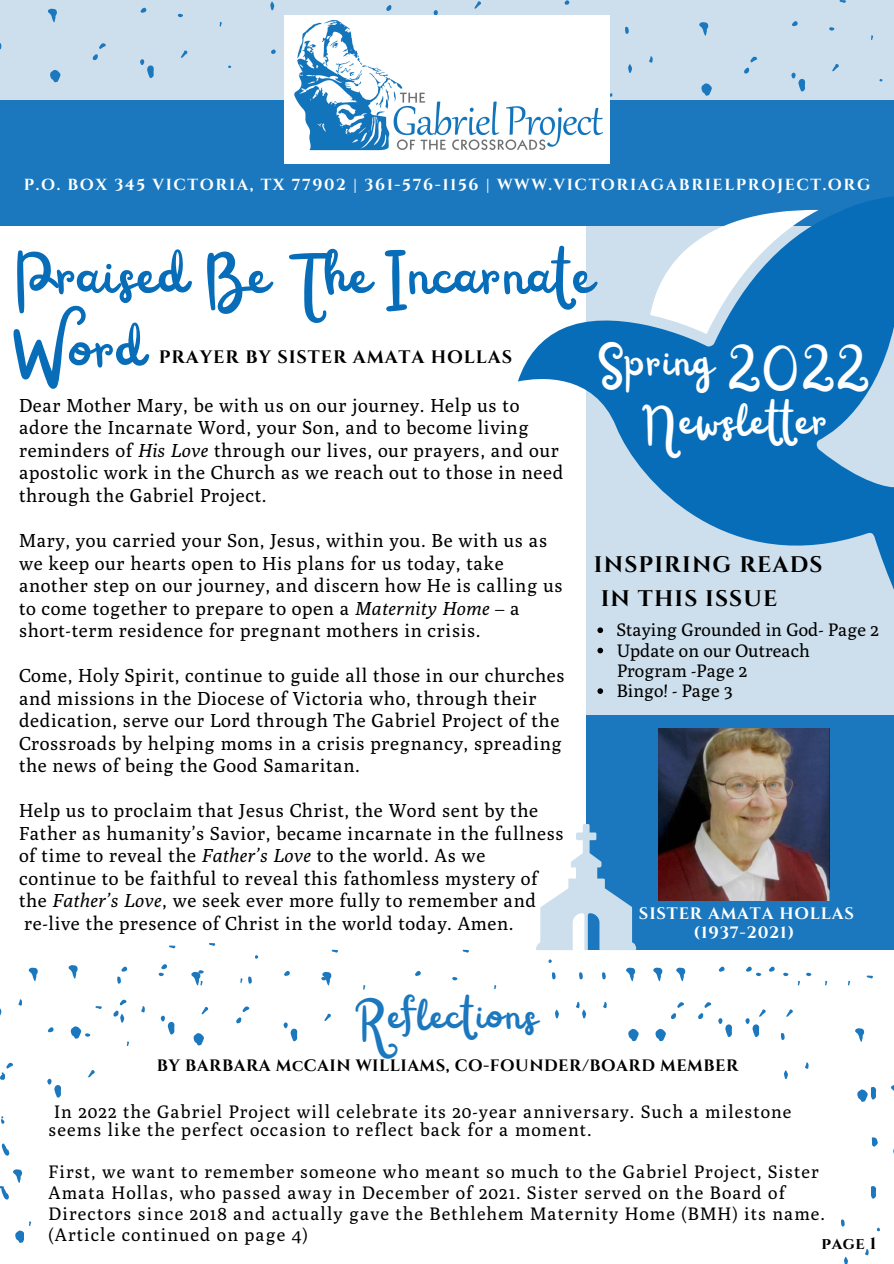
<style>
.page{position:relative;width:894px;height:1264px;background:#fff}
.page>*{position:absolute;margin:0;border:0;box-sizing:border-box;transform-origin:0 0}
.t1{font:67.5px/73.2px "Railey";letter-spacing:.02em;color:#076db8}
.t2{font:49.8px "Railey";letter-spacing:.03em;color:#fff}
.t3{font:48px "Railey";letter-spacing:.03em;color:#1b78be}
.t4{font:700 22.5px/33.8px "Cinzel";letter-spacing:.05em;color:#000}
.t5{font:18.75px/22.5px "Poly";letter-spacing:.03em;color:#000}
.t6{font:18px/21.3px "Poly";letter-spacing:.055em;color:#000}
.t7{font:18px "Poly";color:#000}
.t8{font:700 18px "Cinzel";letter-spacing:.05em;color:#000}
.t9{font:700 16.5px "Cinzel";letter-spacing:.03em;color:#000}
.t10{font:700 16.5px "Cinzel";letter-spacing:.05em;color:#fff}
.t11{font:700 16.05px "Cinzel";letter-spacing:.1em;color:#fff}
.s1{font-style:italic}
</style>
<div class="page">
<div style="left:0;top:0;width:893px;height:1263px;background:#1b78be"></div>
<div style="left:0;top:945px;width:893px;height:318px;background:#fff"></div>
<div style="left:0;top:226px;width:590px;height:723px;background:#fff"></div>
<div style="left:0;top:0;width:893px;height:100px;background:#cddfec"></div>
<div style="left:586px;top:226px;width:307px;height:723px;background:#cddfec"></div>
<div style="left:586px;top:715px;width:307px;height:234px;background:#1b78be"></div>
<svg style="left:415px;top:971px;width:5px;height:5px"></svg>
<svg style="left:452px;top:977px;width:5px;height:3px"></svg>
<svg style="left:462px;top:949px;width:7px;height:3px"></svg>
<svg style="left:28px;top:967px;width:10px;height:14px"></svg>
<svg style="left:2px;top:1143px;width:7px;height:12px"></svg>
<svg style="left:169px;top:945px;width:6px;height:3px"></svg>
<svg style="left:255px;top:955px;width:3px;height:4px"></svg>
<svg style="left:676px;top:967px;width:9px;height:14px"></svg>
<svg style="left:602px;top:972px;width:3px;height:7px"></svg>
<svg style="left:769px;top:966px;width:5px;height:5px"></svg>
<svg style="left:609px;top:93px;width:3px;height:4px"></svg>
<svg style="left:474px;top:1px;width:7px;height:8px"></svg>
<svg style="left:386px;top:5px;width:5px;height:6px"></svg>
<svg style="left:433px;top:10px;width:5px;height:5px"></svg>
<svg style="left:564px;top:0;width:5px;height:5px"></svg>
<svg style="left:50px;top:70px;width:11px;height:12px"></svg>
<svg style="left:48px;top:9px;width:9px;height:13px"></svg>
<svg style="left:181px;top:50px;width:7px;height:8px"></svg>
<svg style="left:93px;top:43px;width:13px;height:17px"></svg>
<svg style="left:140px;top:8px;width:6px;height:5px"></svg>
<svg style="left:140px;top:59px;width:14px;height:19px"></svg>
<svg style="left:271px;top:49px;width:5px;height:5px"></svg>
<svg style="left:178px;top:14px;width:5px;height:4px"></svg>
<svg style="left:270px;top:1px;width:5px;height:9px"></svg>
<svg style="left:701px;top:83px;width:10px;height:13px"></svg>
<svg style="left:699px;top:22px;width:9px;height:14px"></svg>
<svg style="left:628px;top:64px;width:4px;height:9px"></svg>
<svg style="left:832px;top:64px;width:6px;height:7px"></svg>
<svg style="left:744px;top:57px;width:13px;height:17px"></svg>
<svg style="left:625px;top:27px;width:3px;height:7px"></svg>
<svg style="left:792px;top:21px;width:5px;height:5px"></svg>
<svg style="left:649px;top:56px;width:3px;height:7px"></svg>
<svg style="left:791px;top:72px;width:13px;height:20px"></svg>
<svg style="left:829px;top:27px;width:5px;height:4px"></svg>
<svg style="left:839px;top:0;width:6px;height:3px"></svg>
<img style="left:284px;top:15px;width:325px;height:149px">
<svg style="left:518px;top:197px;width:375px;height:437px"></svg>
<svg style="left:650px;top:198px;width:168px;height:136px"></svg>
<img style="left:658px;top:728px;width:170px;height:172px">
<svg style="left:536px;top:824px;width:100px;height:126px"></svg>
<svg style="left:1px;top:1116px;width:4px;height:7px"></svg>
<svg style="left:866px;top:975px;width:6px;height:3px"></svg>
<svg style="left:871px;top:1137px;width:6px;height:9px"></svg>
<svg style="left:871px;top:1186px;width:4px;height:13px"></svg>
<svg style="left:68px;top:965px;width:10px;height:13px"></svg>
<svg style="left:201px;top:1007px;width:7px;height:7px"></svg>
<svg style="left:158px;top:964px;width:9px;height:12px"></svg>
<svg style="left:18px;top:999px;width:4px;height:6px"></svg>
<svg style="left:160px;top:1015px;width:14px;height:19px"></svg>
<svg style="left:209px;top:943px;width:6px;height:2px"></svg>
<svg style="left:240px;top:976px;width:12px;height:7px"></svg>
<svg style="left:88px;top:1070px;width:7px;height:7px"></svg>
<svg style="left:0;top:1062px;width:13px;height:18px"></svg>
<svg style="left:48px;top:1027px;width:6px;height:5px"></svg>
<svg style="left:47px;top:1078px;width:14px;height:20px"></svg>
<svg style="left:71px;top:1026px;width:19px;height:12px"></svg>
<svg style="left:95px;top:1006px;width:7px;height:3px"></svg>
<svg style="left:628px;top:1029px;width:10px;height:12px"></svg>
<svg style="left:626px;top:967px;width:9px;height:14px"></svg>
<svg style="left:555px;top:1009px;width:4px;height:9px"></svg>
<svg style="left:671px;top:1002px;width:13px;height:17px"></svg>
<svg style="left:551px;top:972px;width:4px;height:7px"></svg>
<svg style="left:718px;top:966px;width:6px;height:5px"></svg>
<svg style="left:718px;top:1018px;width:14px;height:19px"></svg>
<svg style="left:797px;top:972px;width:14px;height:13px"></svg>
<svg style="left:857px;top:1087px;width:18px;height:14px"></svg>
<svg style="left:855px;top:1028px;width:10px;height:14px"></svg>
<svg style="left:784px;top:1070px;width:3px;height:9px"></svg>
<svg style="left:805px;top:1062px;width:4px;height:7px"></svg>
<svg style="left:193px;top:1033px;width:11px;height:12px"></svg>
<svg style="left:191px;top:970px;width:13px;height:15px"></svg>
<svg style="left:113px;top:999px;width:16px;height:47px"></svg>
<svg style="left:324px;top:1013px;width:7px;height:8px"></svg>
<svg style="left:236px;top:1006px;width:14px;height:17px"></svg>
<svg style="left:117px;top:966px;width:10px;height:17px"></svg>
<svg style="left:284px;top:971px;width:6px;height:5px"></svg>
<svg style="left:141px;top:1006px;width:4px;height:6px"></svg>
<svg style="left:283px;top:1022px;width:14px;height:19px"></svg>
<svg style="left:321px;top:971px;width:10px;height:14px"></svg>
<svg style="left:331px;top:949px;width:7px;height:3px"></svg>
<svg style="left:655px;top:1028px;width:11px;height:14px"></svg>
<svg style="left:653px;top:967px;width:9px;height:14px"></svg>
<svg style="left:576px;top:1001px;width:10px;height:17px"></svg>
<svg style="left:698px;top:1002px;width:13px;height:17px"></svg>
<svg style="left:579px;top:972px;width:3px;height:7px"></svg>
<svg style="left:746px;top:966px;width:15px;height:10px"></svg>
<svg style="left:603px;top:1001px;width:4px;height:8px"></svg>
<svg style="left:745px;top:1009px;width:47px;height:31px"></svg>
<svg style="left:783px;top:972px;width:5px;height:4px"></svg>
<svg style="left:844px;top:1256px;width:4px;height:7px"></svg>
<svg style="left:841px;top:1219px;width:3px;height:7px"></svg>
<svg style="left:865px;top:1249px;width:4px;height:7px"></svg>
<svg style="left:0;top:1169px;width:22px;height:30px"></svg>
<svg style="left:15px;top:1221px;width:17px;height:22px"></svg>
<svg style="left:597px;top:627px;width:6px;height:6px"></svg>
<svg style="left:597px;top:647px;width:6px;height:6px"></svg>
<svg style="left:597px;top:688px;width:6px;height:6px"></svg>
<p class="t11" style="left:24px;top:175px;width:847px">P.O. BOX 345 VICTORIA, TX 77902 | 361-576-1156 | WWW.VICTORIAGABRIELPROJECT.ORG</p>
<p class="t1" style="left:14px;top:248px;width:578px">Praised Be The Incarnate<br>Word</p>
<p class="t2" style="left:596px;top:335px;width:274px">Spring 2022</p>
<p class="t2" style="left:639px;top:395px;width:187px">Newsletter</p>
<p class="t8" style="left:159px;top:345px;width:354px">PRAYER BY SISTER AMATA HOLLAS</p>
<p class="t5" style="left:19px;top:393px;width:545px">Dear Mother Mary, be with us on our journey. Help us to adore the Incarnate Word, your Son, and to become living reminders of <span class="s1">His Love</span> through our lives, our prayers, and our apostolic work in the Church as we reach out to those in need through the Gabriel Project.</p>
<p class="t5" style="left:19px;top:529px;width:545px">Mary, you carried your Son, Jesus, within you. Be with us as we keep our hearts open to His plans for us today, take another step on our journey, and discern how He is calling us to come together to prepare to open a <span class="s1">Maternity Home</span> – a short-term residence for pregnant mothers in crisis.</p>
<p class="t5" style="left:19px;top:664px;width:547px">Come, Holy Spirit, continue to guide all those in our churches and missions in the Diocese of Victoria who, through their dedication, serve our Lord through The Gabriel Project of the Crossroads by helping moms in a crisis pregnancy, spreading the news of being the Good Samaritan.</p>
<p class="t5" style="left:19px;top:799px;width:546px">Help us to proclaim that Jesus Christ, the Word sent by the Father as humanity’s Savior, became incarnate in the fullness of time to reveal the <span class="s1">Father’s Love</span> to the world. As we continue to be faithful to reveal this fathomless mystery of the <span class="s1">Father’s Love</span>, we seek ever more fully to remember and re-live the presence of Christ in the world today. Amen.</p>
<p class="t4" style="left:593px;top:548px;width:230px">INSPIRING READS<br>IN THIS ISSUE</p>
<p class="t7" style="left:616px;top:619px;width:263px">Staying Grounded in God- Page 2</p>
<p class="t7" style="left:616px;top:639px;width:194px">Update on our Outreach</p>
<p class="t7" style="left:616px;top:680px;width:117px">Bingo! - Page 3</p>
<p class="t7" style="left:617px;top:659px;width:132px">Program -Page 2</p>
<p class="t10" style="left:638px;top:903px;width:216px">SISTER AMATA HOLLAS</p>
<p class="t10" style="left:693px;top:922px;width:103px">(1937-2021)</p>
<p class="t3" style="left:359px;top:990px;width:178px">Reflections</p>
<p class="t9" style="left:157px;top:1055px;width:582px">BY BARBARA McCAIN WILLIAMS, CO-FOUNDER/BOARD MEMBER</p>
<p class="t6" style="left:49px;top:1101px;width:744px;line-height:18.8px;text-indent:5px">In 2022 the Gabriel Project will celebrate its 20-year anniversary. Such a milestone seems like the perfect occasion to reflect back for a moment.</p>
<p class="t6" style="left:49px;top:1160px;width:777px">First, we want to remember someone who meant so much to the Gabriel Project, Sister<br>Amata Hollas, who passed away in December of 2021. Sister served on the Board of<br>Directors since 2018 and actually gave the Bethlehem Maternity Home (BMH) its name.</p>
<p class="t6" style="left:49px;top:1224px;width:260px">(Article continued on page 4)</p>
<p class="t9" style="left:821px;top:1232px;width:56px">page 1</p>
</div>
